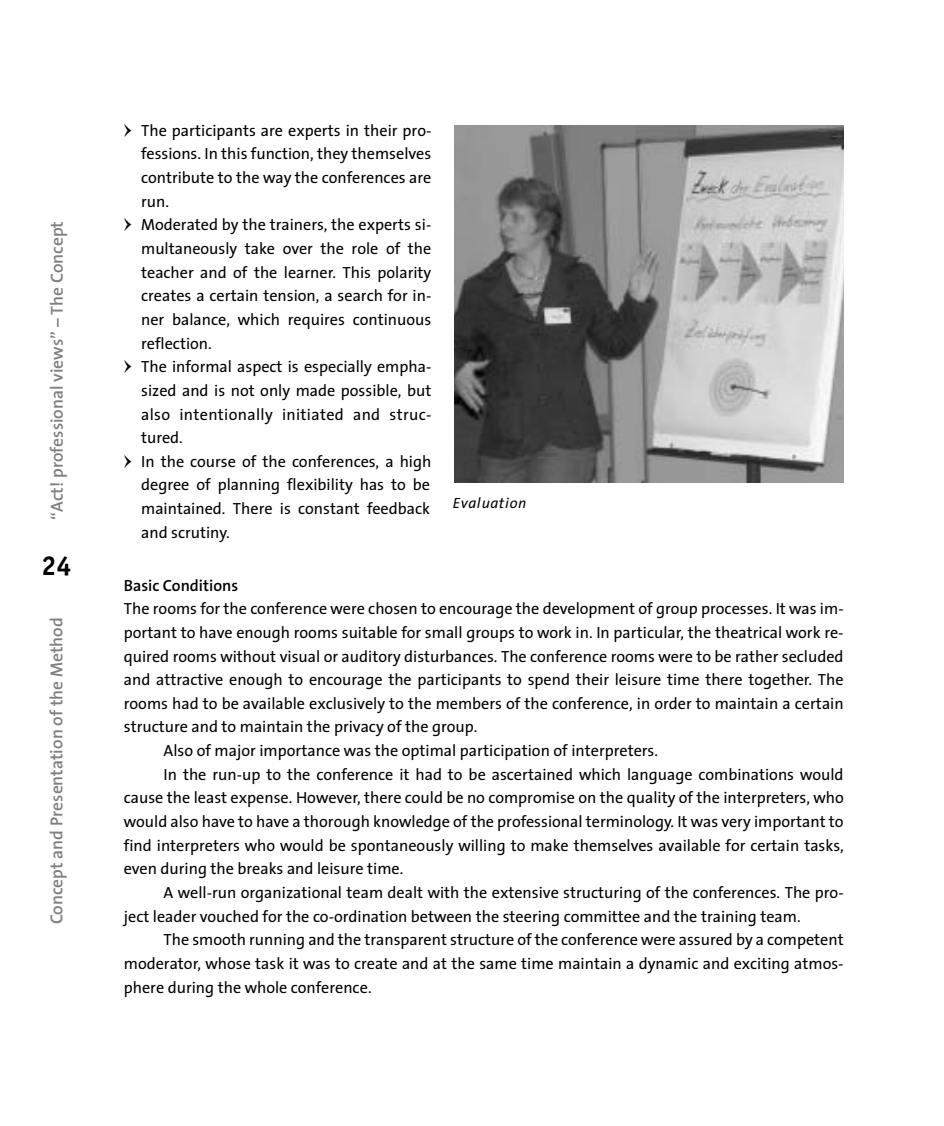
<style>
.page{position:relative;width:944px;height:1126px;background:#fff}
.page>*{position:absolute;margin:0;border:0;box-sizing:border-box;transform-origin:0 0}
.t1{font:700 28px "Officina Serif";color:#000}
.t2{font:600 17.5px "Thesis Sans";color:#808080}
.t3{font:16.1px/23.6px "Thesis Sans";color:#000}
.t4{font:600 16.1px "Thesis Sans";color:#000}
.t5{font:italic 14.88px "Thesis Sans";color:#000}
</style>
<div class="page">
<img style="left:454px;top:125px;width:389px;height:358px">
<p class="t2" style="left:51px;top:519px;width:300px;rotate:-90deg">“Act! professional views” – The Concept</p>
<h1 class="t1" style="left:42px;top:555px;width:31px">24</h1>
<p class="t2" style="left:50px;top:924px;width:308px;rotate:-90deg">Concept and Presentation of the Method</p>
<p class="t3" style="left:141px;top:120px;width:292px">The participants are experts in their pro&shy;fessions. In this function, they themselves contribute to the way the conferences are run.<br>Moderated by the trainers, the experts si&shy;multaneously take over the role of the teacher and of the learner. This polarity creates a certain tension, a search for in&shy;ner balance, which requires continuous reflection.<br>The informal aspect is especially empha&shy;sized and is not only made possible, but also intentionally initiated and struc&shy;tured.<br>In the course of the conferences, a high degree of planning flexibility has to be maintained. There is constant feedback and scrutiny.</p>
<p class="t4" style="left:124px;top:579px;width:116px">Basic Conditions</p>
<p class="t3" style="left:124px;top:598px;width:721px">The rooms for the conference were chosen to encourage the development of group processes. It was im-</p>
<p class="t3" style="left:124px;top:622px;width:721px">portant to have enough rooms suitable for small groups to work in. In particular, the theatrical work re-</p>
<p class="t3" style="left:124px;top:646px;width:721px">quired rooms without visual or auditory disturbances. The conference rooms were to be rather secluded</p>
<p class="t3" style="left:124px;top:669px;width:721px">and attractive enough to encourage the participants to spend their leisure time there together. The</p>
<p class="t3" style="left:124px;top:693px;width:721px">rooms had to be available exclusively to the members of the conference, in order to maintain a certain</p>
<p class="t3" style="left:124px;top:716px;width:355px">structure and to maintain the privacy of the group.</p>
<p class="t3" style="left:163px;top:740px;width:496px">Also of major importance was the optimal participation of interpreters.</p>
<p class="t3" style="left:163px;top:764px;width:681px">In the run-up to the conference it had to be ascertained which language combinations would</p>
<p class="t3" style="left:124px;top:787px;width:721px">cause the least expense. However, there could be no compromise on the quality of the interpreters, who</p>
<p class="t3" style="left:124px;top:811px;width:721px">would also have to have a thorough knowledge of the professional terminology. It was very important to</p>
<p class="t3" style="left:124px;top:835px;width:721px">find interpreters who would be spontaneously willing to make themselves available for certain tasks,</p>
<p class="t3" style="left:124px;top:858px;width:281px">even during the breaks and leisure time.</p>
<p class="t3" style="left:163px;top:882px;width:681px">A well-run organizational team dealt with the extensive structuring of the conferences. The pro-</p>
<p class="t3" style="left:124px;top:905px;width:678px">ject leader vouched for the co-ordination between the steering committee and the training team.</p>
<p class="t3" style="left:163px;top:929px;width:681px">The smooth running and the transparent structure of the conference were assured by a competent</p>
<p class="t3" style="left:124px;top:953px;width:721px">moderator, whose task it was to create and at the same time maintain a dynamic and exciting atmos-</p>
<p class="t3" style="left:124px;top:976px;width:249px">phere during the whole conference.</p>
<p class="t5" style="left:452px;top:497px;width:75px">Evaluation</p>
</div>
